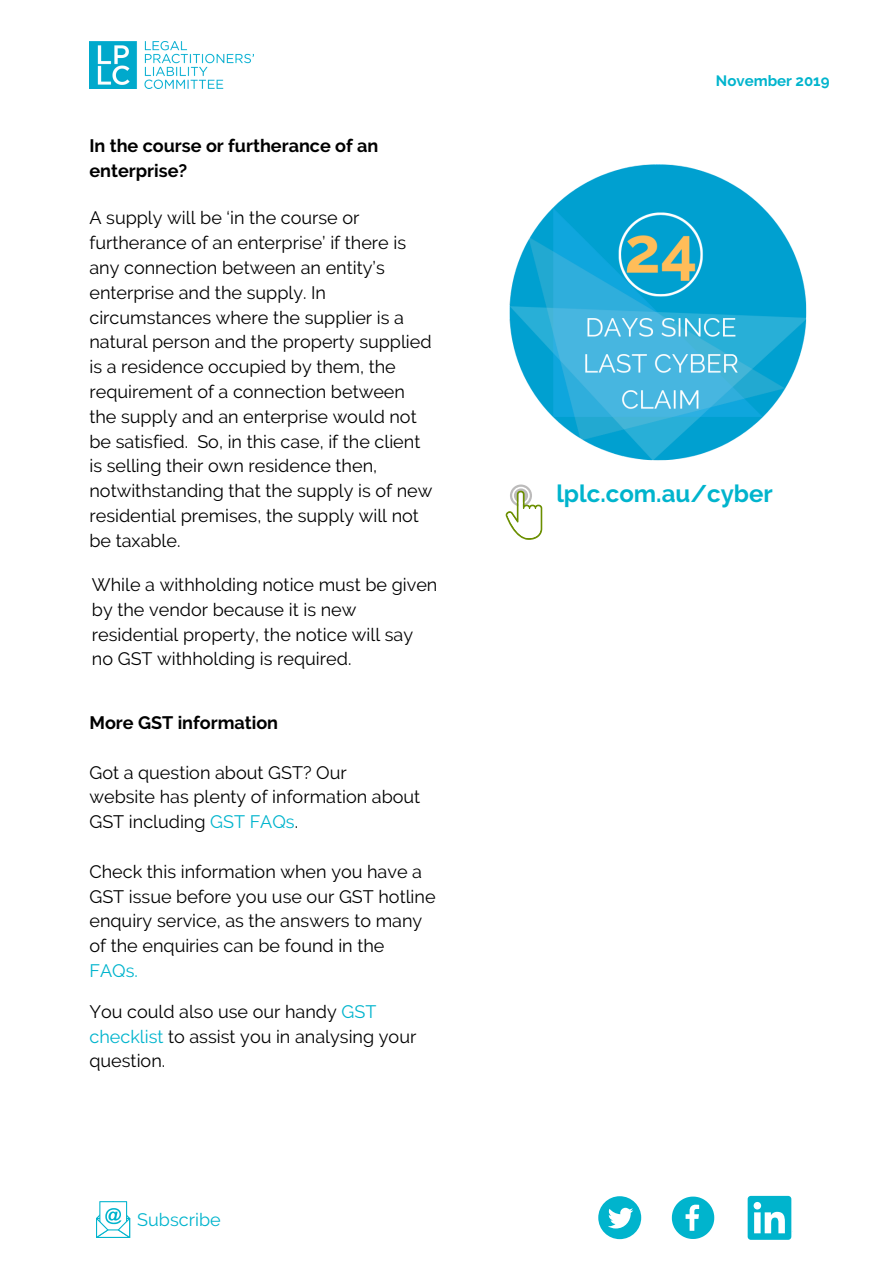
<style>
.page{position:relative;width:894px;height:1264px;background:#fff}
.page>*{position:absolute;margin:0;border:0;box-sizing:border-box;transform-origin:0 0}
.t1{font:700 24px "Raleway";color:#00b4cd}
.t2{font:18px/24.8px "Raleway";color:#000}
.t3{font:700 18px/24.8px "Raleway";color:#000}
.t4{font:18px "Raleway";color:#00b4cd}
.t5{font:700 15px "Raleway";color:#00b4cd}
.s1{color:#00b4cd}
</style>
<div class="page">
<div style="left:598px;top:1196px;width:43px;height:43px;background:#00b4cd;border-radius:50%"></div>
<svg style="left:608px;top:1207px;width:25px;height:21px"></svg>
<svg style="left:671px;top:1196px;width:43px;height:42px"></svg>
<div style="left:747px;top:1195px;width:44px;height:44px;background:#00b4cd;border-radius:3px"></div>
<svg style="left:753px;top:1201px;width:31px;height:32px"></svg>
<img style="left:89px;top:42px;width:165px;height:47px">
<svg style="left:96px;top:1201px;width:34px;height:36px"></svg>
<svg style="left:505px;top:503px;width:37px;height:37px"></svg>
<img style="left:509px;top:164px;width:298px;height:339px">
<p class="t3" style="left:89px;top:133px;width:290px">In the course or furtherance of an enterprise?</p>
<p class="t2" style="left:89px;top:206px;width:344px">A supply will be ‘in the course or furtherance of an enterprise’ if there is any connection between an entity’s enterprise and the supply. In circumstances where the supplier is a natural person and the property supplied is a residence occupied by them, the requirement of a connection between the supply and an enterprise would not be satisfied. So, in this case, if the client is selling their own residence then, notwithstanding that the supply is of new residential premises, the supply will not be taxable.</p>
<p class="t2" style="left:92px;top:572px;width:347px">While a withholding notice must be given by the vendor because it is new residential property, the notice will say no GST withholding is required.</p>
<p class="t3" style="left:89px;top:710px;width:190px">More GST information</p>
<p class="t2" style="left:89px;top:760px;width:332px">Got a question about GST? Our<br>website has plenty of information about<br>GST including <span class="s1">GST FAQs</span>.</p>
<p class="t2" style="left:89px;top:859px;width:347px">Check this information when you have a GST issue before you use our GST hotline enquiry service, as the answers to many of the enquiries can be found in the</p>
<p class="t4" style="left:89px;top:960px;width:50px">FAQs.</p>
<p class="t2" style="left:89px;top:999px;width:328px">You could also use our handy <span class="s1">GST checklist</span> to assist you in analysing your question.</p>
<p class="t4" style="left:137px;top:1208px;width:85px">Subscribe</p>
<p class="t5" style="left:715px;top:72px;width:115px">November 2019</p>
<h1 class="t1" style="left:556px;top:480px;width:218px">lplc.com.au/cyber</h1>
</div>
